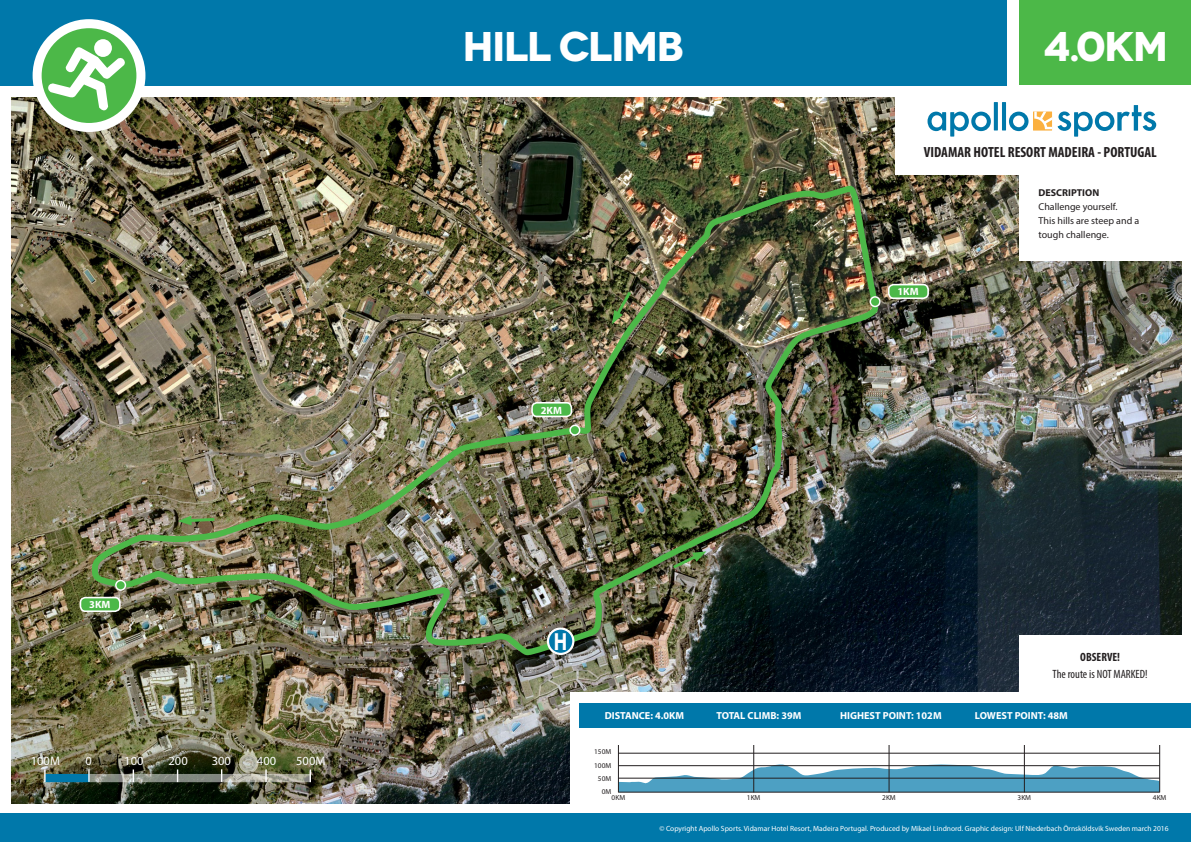
<style>
.page{position:relative;width:1191px;height:842px;background:#fff}
.page>*{position:absolute;margin:0;border:0;box-sizing:border-box;transform-origin:0 0}
.t1{font:700 41.4px "Novecentowide";letter-spacing:-.04em;color:#fff}
.t2{font:700 24.9px "Myriad Pro";color:#fff;scale:.79 1}
.t3{font:700 condensed 14.8px "Myriad Pro";color:#231f20}
.t4{font:12.5px "Myriad Pro";color:#fff}
.t5{font:condensed 12px "Myriad Pro";color:#231f20}
.t6{font:700 condensed 12px "Myriad Pro";color:#231f20}
.t7{font:700 10.5px "Myriad Pro";color:#fff}
.t8{font:700 10.2px "Myriad Pro";color:#fff}
.t9{font:10px "Myriad Pro";color:#231f20}
.t10{font:700 10px "Myriad Pro";color:#231f20}
.t11{font:7.5px "Myriad Pro";color:#fff}
.t12{font:7.3px/12.5px "Myriad Pro";color:#231f20;text-align:center}
</style>
<div class="page">
<img style="left:11px;top:98px;width:1170px;height:705px">
<img style="left:88px;top:182px;width:792px;height:474px">
<div style="left:570px;top:692px;width:621px;height:148px;background:#fff"></div>
<div style="left:1019px;top:86px;width:172px;height:175px;background:#fff"></div>
<div style="left:0;top:0;width:1006px;height:85px;background:#0078aa"></div>
<div style="left:548px;top:628px;width:25px;height:26px;background:#0078aa;border-radius:50%"></div>
<div style="left:547px;top:627px;width:27px;height:28px;border:2px solid #fff;border-radius:50%"></div>
<div style="left:1019px;top:0;width:172px;height:85px;background:#4cb848"></div>
<svg style="left:37px;top:24px;width:104px;height:103px;background:#79c976"></svg>
<div style="left:33px;top:19px;width:112px;height:113px;border:9px solid #fff;border-radius:50%"></div>
<div style="left:94px;top:39px;width:18px;height:18px;background:#fff;border-radius:50%"></div>
<svg style="left:47px;top:47px;width:79px;height:64px;background:#8cd18a"></svg>
<div style="left:0;top:814px;width:1191px;height:28px;background:#0078aa"></div>
<div style="left:579px;top:703px;width:612px;height:24px;background:#0078aa"></div>
<div style="left:1019px;top:635px;width:167px;height:62px;background:#fff"></div>
<svg style="left:670px;top:551px;width:36px;height:20px"></svg>
<div style="left:532px;top:403px;width:39px;height:13px;background:#4cb848;border-radius:5px"></div>
<div style="left:531px;top:402px;width:41px;height:15px;border:2px solid #fff;border-radius:5px"></div>
<svg style="left:570px;top:425px;width:9px;height:10px"></svg>
<div style="left:569px;top:425px;width:11px;height:11px;border:1px solid #fff;border-radius:50%"></div>
<div style="left:45px;top:774px;width:45px;height:8px;background:#0078aa"></div>
<svg style="left:90px;top:774px;width:219px;height:8px;background:#9b9e94"></svg>
<svg style="left:88px;top:769px;width:2px;height:13px"></svg>
<svg style="left:44px;top:769px;width:2px;height:13px"></svg>
<svg style="left:133px;top:769px;width:1px;height:13px"></svg>
<svg style="left:177px;top:769px;width:1px;height:13px"></svg>
<svg style="left:221px;top:769px;width:1px;height:13px"></svg>
<svg style="left:265px;top:769px;width:2px;height:13px"></svg>
<svg style="left:309px;top:769px;width:2px;height:13px"></svg>
<div style="left:888px;top:285px;width:40px;height:13px;background:#4cb848;border-radius:5px"></div>
<div style="left:888px;top:284px;width:41px;height:15px;border:2px solid #fff;border-radius:5px"></div>
<svg style="left:870px;top:297px;width:10px;height:9px"></svg>
<div style="left:869px;top:296px;width:11px;height:11px;border:1px solid #fff;border-radius:50%"></div>
<div style="left:80px;top:598px;width:40px;height:13px;background:#4cb848;border-radius:5px"></div>
<div style="left:80px;top:597px;width:41px;height:15px;border:2px solid #fff;border-radius:5px"></div>
<svg style="left:116px;top:580px;width:9px;height:10px"></svg>
<div style="left:115px;top:580px;width:11px;height:11px;border:1px solid #fff;border-radius:50%"></div>
<svg style="left:178px;top:516px;width:39px;height:9px"></svg>
<svg style="left:612px;top:289px;width:21px;height:35px"></svg>
<svg style="left:224px;top:593px;width:39px;height:10px"></svg>
<svg style="left:619px;top:764px;width:540px;height:28px"></svg>
<hr style="left:618px;top:792px;width:541px;height:1px;background:#231f20">
<hr style="left:753px;top:745px;width:1px;height:47px;background:#231f20">
<hr style="left:889px;top:745px;width:1px;height:47px;background:#231f20">
<hr style="left:1024px;top:745px;width:1px;height:47px;background:#231f20">
<hr style="left:618px;top:745px;width:1px;height:47px;background:#231f20">
<hr style="left:618px;top:778px;width:541px;height:1px;background:#231f20">
<hr style="left:618px;top:765px;width:541px;height:1px;background:#231f20">
<hr style="left:618px;top:753px;width:541px;height:1px;background:#231f20">
<hr style="left:1159px;top:745px;width:1px;height:47px;background:#231f20">
<div style="left:895px;top:94px;width:296px;height:80px;background:#fff"></div>
<div style="left:993px;top:102px;width:5px;height:28px;background:#0078aa"></div>
<hr style="left:1002px;top:102px;width:4px;height:28px;background:#0078aa">
<svg style="left:1009px;top:112px;width:19px;height:19px"></svg>
<svg style="left:927px;top:112px;width:64px;height:25px"></svg>
<div style="left:1033px;top:112px;width:19px;height:19px;background:#fbb03f"></div>
<svg style="left:1034px;top:105px;width:122px;height:32px"></svg>
<p class="t7" style="left:89px;top:598px;width:23px">3KM</p>
<p class="t4" style="left:31px;top:753px;width:31px">100M</p>
<p class="t4" style="left:85px;top:753px;width:8px">0</p>
<p class="t4" style="left:124px;top:753px;width:21px">100</p>
<p class="t4" style="left:168px;top:753px;width:21px">200</p>
<p class="t4" style="left:212px;top:753px;width:21px">300</p>
<p class="t4" style="left:257px;top:753px;width:21px">400</p>
<p class="t4" style="left:296px;top:753px;width:31px">500M</p>
<p class="t1" style="left:462px;top:21px;width:223px">HILL CLIMB</p>
<p class="t1" style="left:1043px;top:21px;width:126px">4.0KM</p>
<p class="t3" style="left:924px;top:143px;width:234px">VIDAMAR HOTEL RESORT MADEIRA - PORTUGAL</p>
<p class="t7" style="left:541px;top:403px;width:23px">2KM</p>
<p class="t7" style="left:897px;top:285px;width:23px">1KM</p>
<p class="t10" style="left:1038px;top:186px;width:62px">DESCRIPTION</p>
<p class="t9" style="left:1038px;top:200px;width:81px">Challenge yourself.</p>
<p class="t9" style="left:1038px;top:214px;width:102px">This hills are steep and a</p>
<p class="t9" style="left:1038px;top:228px;width:72px">tough challenge.</p>
<p class="t2" style="left:554px;top:625px;width:19px">H</p>
<p class="t8" style="left:604px;top:709px;width:81px">DISTANCE: 4.0KM</p>
<p class="t8" style="left:716px;top:709px;width:86px">TOTAL CLIMB: 39M</p>
<p class="t8" style="left:840px;top:709px;width:103px">HIGHEST POINT: 102M</p>
<p class="t12" style="left:594px;top:745px;width:19px">150M</p>
<p class="t12" style="left:594px;top:759px;width:19px">100M<br>50M</p>
<p class="t12" style="left:601px;top:785px;width:11px">0M</p>
<p class="t12" style="left:611px;top:791px;width:15px">0KM</p>
<p class="t12" style="left:747px;top:791px;width:15px">1KM</p>
<p class="t12" style="left:882px;top:791px;width:15px">2KM</p>
<p class="t6" style="left:1080px;top:650px;width:41px">OBSERVE!</p>
<p class="t5" style="left:1052px;top:667px;width:97px">The route is NOT MARKED!</p>
<p class="t8" style="left:974px;top:709px;width:94px">LOWEST POINT: 48M</p>
<p class="t12" style="left:1017px;top:791px;width:15px">3KM</p>
<p class="t12" style="left:1152px;top:791px;width:15px">4KM</p>
<p class="t11" style="left:659px;top:823px;width:511px">© Copyright Apollo Sports. Vidamar Hotel Resort, Madeira Portugal. Produced by Mikael Lindnord. Graphic design: Ulf Niederbach Örnsköldsvik Sweden march 2016</p>
</div>
